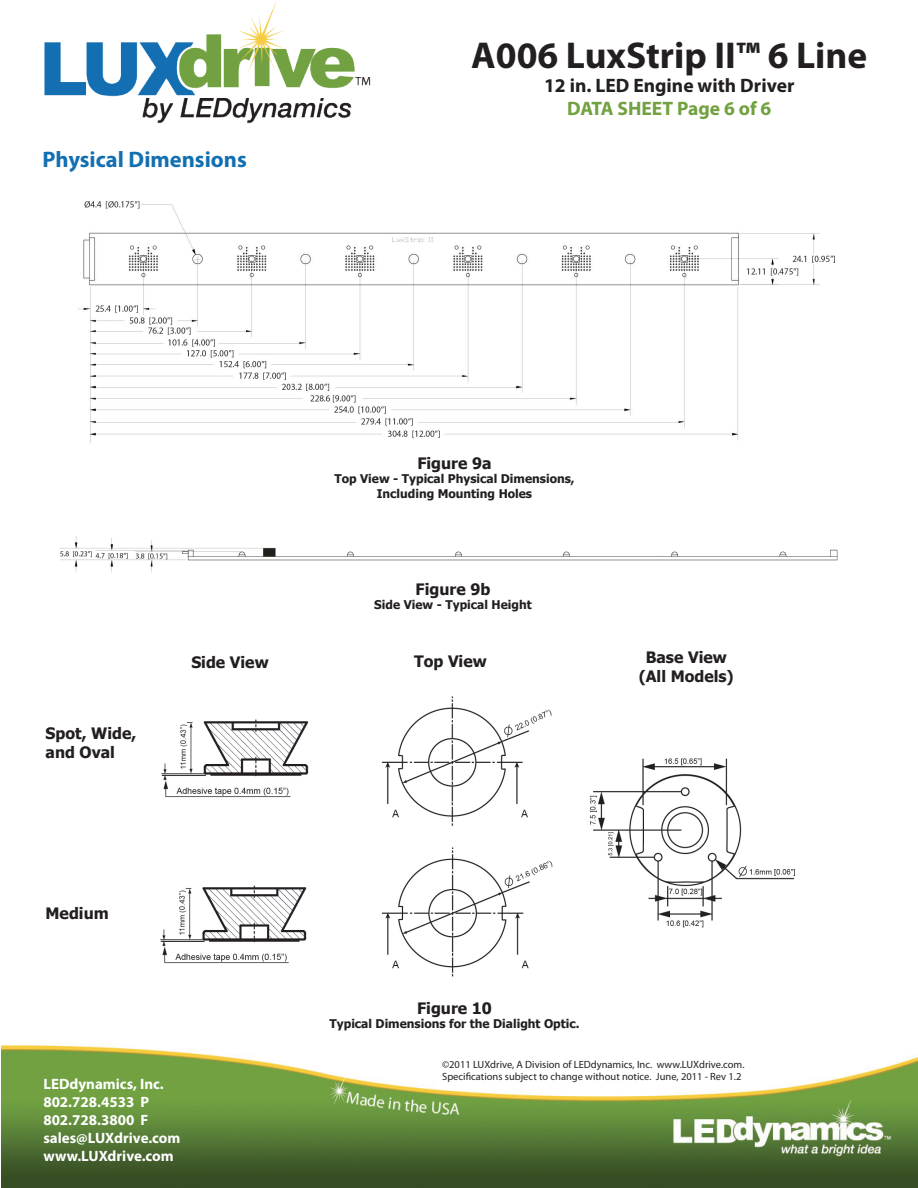
<style>
.page{position:relative;width:918px;height:1188px;background:#fff}
.page>*{position:absolute;margin:0;border:0;box-sizing:border-box;transform-origin:0 0}
.t1{font:700 37.5px "Myriad Pro";color:#231f20}
.t2{font:700 22.5px "Myriad Pro";color:#126fb1}
.t3{font:700 19.5px "Myriad Pro";color:#231f20}
.t4{font:700 19.5px "Myriad Pro";color:#71a140}
.t5{font:700 15.75px/18.9px "Tahoma";color:#231f20;text-align:center}
.t6{font:700 15px/18px "Myriad Pro";color:#fff}
.t7{font:700 12px/14.4px "Tahoma";color:#231f20;text-align:center}
.t8{font:10.5px/12.6px "Myriad Pro";color:#231f20}
</style>
<div class="page">
<img style="left:44px;top:0;width:327px;height:124px">
<img style="left:1px;top:1045px;width:917px;height:142px">
<img style="left:78px;top:201px;width:757px;height:242px">
<img style="left:60px;top:536px;width:778px;height:36px">
<img style="left:161px;top:719px;width:148px;height:79px">
<img style="left:381px;top:696px;width:171px;height:130px">
<img style="left:160px;top:885px;width:147px;height:79px">
<img style="left:589px;top:758px;width:206px;height:170px">
<img style="left:382px;top:847px;width:171px;height:130px">
<h2 class="t2" style="left:43px;top:145px;width:206px">Physical Dimensions</h2>
<h1 class="t1" style="left:471px;top:31px;width:397px">A006 LuxStrip II™ 6 Line</h1>
<h3 class="t3" style="left:544px;top:73px;width:252px">12 in. LED Engine with Driver</h3>
<h3 class="t4" style="left:567px;top:96px;width:206px">DATA SHEET Page 6 of 6</h3>
<h3 class="t5" style="left:417px;top:453px;width:76px">Figure 9a</h3>
<p class="t7" style="left:334px;top:471px;width:242px">Top View - Typical Physical Dimensions,<br>Including Mounting Holes</p>
<h3 class="t5" style="left:416px;top:579px;width:76px">Figure 9b</h3>
<p class="t7" style="left:374px;top:597px;width:159px">Side View - Typical Height</p>
<h3 class="t5" style="left:46px;top:724px;width:92px;text-align:left">Spot, Wide, and Oval</h3>
<h3 class="t5" style="left:191px;top:652px;width:79px">Side View</h3>
<h3 class="t5" style="left:414px;top:651px;width:74px">Top View</h3>
<h3 class="t5" style="left:639px;top:648px;width:97px">Base View (All Models)</h3>
<h3 class="t5" style="left:46px;top:904px;width:65px">Medium</h3>
<h3 class="t6" style="left:43px;top:1075px;width:139px">LEDdynamics, Inc.<br>802.728.4533 P<br>802.728.3800 F sales@LUXdrive.com www.LUXdrive.com</h3>
<h3 class="t5" style="left:417px;top:998px;width:76px">Figure 10</h3>
<p class="t7" style="left:330px;top:1016px;width:252px">Typical Dimensions for the Dialight Optic.</p>
<p class="t8" style="left:442px;top:1058px;width:304px">©2011 LUXdrive, A Division of LEDdynamics, Inc. www.LUXdrive.com.<br>Specifications subject to change without notice. June, 2011 - Rev 1.2</p>
</div>
